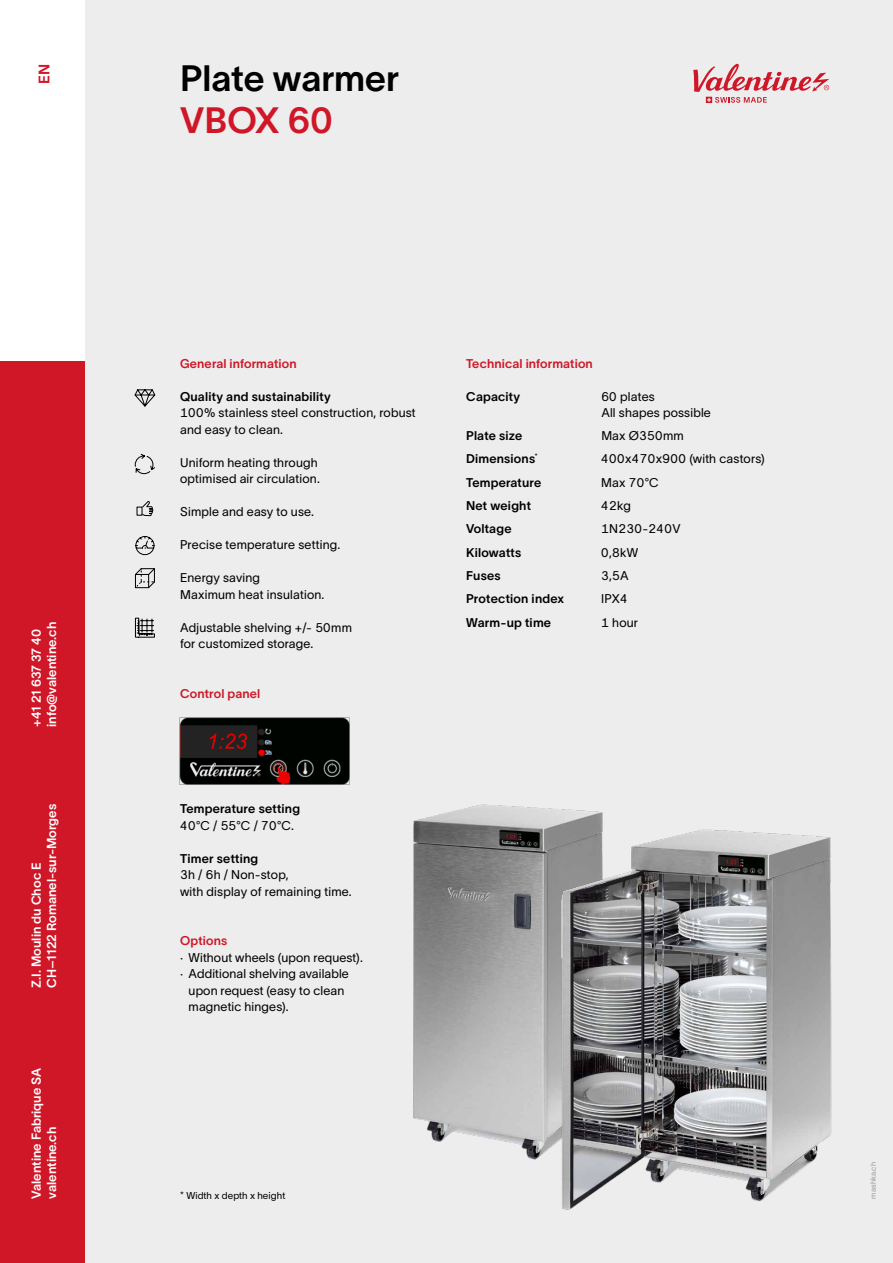
<style>
.page{position:relative;width:893px;height:1263px;background:#fff}
.page>*{position:absolute;margin:0;border:0;box-sizing:border-box;transform-origin:0 0}
.t1{font:36px "TWK Lausanne 600";color:#000}
.t2{font:36px "TWK Lausanne 600";color:#cf1728}
.t3{font:15px "TWK Lausanne 600";color:#cf1728}
.t4{font:12.75px/15.3px "TWK Lausanne 600";color:#fff}
.t5{font:12.45px/16.5px "TWK Lausanne 300";letter-spacing:.015em;color:#000}
.t6{font:12.45px "TWK Lausanne 600";letter-spacing:.015em;color:#000}
.t7{font:12.45px "TWK Lausanne 600";letter-spacing:.01em;color:#cf1728}
.t8{font:9.75px "TWK Lausanne 300";letter-spacing:.01em;color:#000}
.t9{font:7.5px "TWK Lausanne 300";letter-spacing:.01em;color:#9d9d9c}
</style>
<div class="page">
<div style="left:85px;top:0;width:808px;height:1263px;background:#ededed"></div>
<svg style="left:134px;top:389px;width:22px;height:18px"></svg>
<svg style="left:134px;top:453px;width:21px;height:21px"></svg>
<svg style="left:142px;top:501px;width:12px;height:15px"></svg>
<svg style="left:135px;top:536px;width:20px;height:19px"></svg>
<svg style="left:134px;top:568px;width:21px;height:21px"></svg>
<svg style="left:135px;top:617px;width:20px;height:21px"></svg>
<img style="left:179px;top:718px;width:171px;height:66px">
<img style="left:413px;top:804px;width:190px;height:356px">
<img style="left:545px;top:817px;width:287px;height:393px">
<div style="left:0;top:361px;width:85px;height:902px;background:#cf1728"></div>
<svg style="left:693px;top:63px;width:136px;height:40px"></svg>
<p class="t3" style="left:34px;top:84px;width:22px;rotate:-90deg">EN</p>
<p class="t4" style="left:28px;top:727px;width:106px;rotate:-90deg">+41 21 637 37 40 info@valentine.ch</p>
<p class="t4" style="left:28px;top:988px;width:185px;rotate:-90deg">Z.I. Moulin du Choc E<br>CH–1122 Romanel-sur-Morges</p>
<p class="t4" style="left:28px;top:1198px;width:132px;rotate:-90deg">Valentine Fabrique SA valentine.ch</p>
<h1 class="t1" style="left:180px;top:53px;width:220px">Plate warmer</h1>
<h1 class="t2" style="left:180px;top:95px;width:154px">VBOX 60</h1>
<p class="t7" style="left:180px;top:354px;width:118px">General information</p>
<p class="t6" style="left:180px;top:387px;width:152px">Quality and sustainability</p>
<p class="t5" style="left:180px;top:403px;width:237px">100% stainless steel construction, robust and easy to clean.</p>
<p class="t5" style="left:180px;top:453px;width:141px">Uniform heating through optimised air circulation.</p>
<p class="t5" style="left:180px;top:502px;width:135px">Simple and easy to use.</p>
<p class="t5" style="left:180px;top:535px;width:162px">Precise temperature setting.</p>
<p class="t5" style="left:180px;top:568px;width:146px">Energy saving<br>Maximum heat insulation.</p>
<p class="t5" style="left:180px;top:618px;width:173px">Adjustable shelving +/- 50mm for customized storage.</p>
<p class="t7" style="left:180px;top:684px;width:82px">Control panel</p>
<p class="t6" style="left:180px;top:800px;width:121px">Temperature setting</p>
<p class="t5" style="left:180px;top:816px;width:115px">40°C / 55°C / 70°C.</p>
<p class="t6" style="left:180px;top:849px;width:80px">Timer setting</p>
<p class="t5" style="left:180px;top:865px;width:173px">3h / 6h / Non-stop,<br>with display of remaining time.</p>
<p class="t7" style="left:180px;top:932px;width:49px">Options</p>
<p class="t5" style="left:180px;top:948px;width:184px">· Without wheels (upon request). · Additional shelving available</p>
<p class="t5" style="left:189px;top:981px;width:157px">upon request (easy to clean magnetic hinges).</p>
<p class="t7" style="left:466px;top:354px;width:128px">Technical information</p>
<p class="t6" style="left:466px;top:388px;width:56px">Capacity</p>
<p class="t5" style="left:601px;top:388px;width:111px;line-height:15.3px">60 plates<br>All shapes possible</p>
<p class="t6" style="left:466px;top:427px;width:58px">Plate size</p>
<p class="t5" style="left:601px;top:426px;width:84px">Max Ø350mm</p>
<p class="t6" style="left:466px;top:450px;width:73px">Dimensions<sup>*</sup></p>
<p class="t5" style="left:601px;top:450px;width:165px">400x470x900 (with castors)</p>
<p class="t6" style="left:466px;top:473px;width:77px">Temperature</p>
<p class="t5" style="left:601px;top:473px;width:59px">Max 70°C</p>
<p class="t6" style="left:466px;top:497px;width:66px">Net weight</p>
<p class="t5" style="left:601px;top:496px;width:31px">42kg</p>
<p class="t6" style="left:466px;top:520px;width:47px">Voltage</p>
<p class="t5" style="left:601px;top:520px;width:81px">1N230-240V</p>
<p class="t6" style="left:466px;top:544px;width:57px">Kilowatts</p>
<p class="t5" style="left:601px;top:543px;width:38px">0,8kW</p>
<p class="t6" style="left:466px;top:567px;width:36px">Fuses</p>
<p class="t5" style="left:601px;top:567px;width:29px">3,5A</p>
<p class="t6" style="left:466px;top:590px;width:100px">Protection index</p>
<p class="t5" style="left:601px;top:590px;width:28px">IPX4</p>
<p class="t6" style="left:466px;top:614px;width:87px">Warm-up time</p>
<p class="t5" style="left:601px;top:613px;width:38px">1 hour</p>
<p class="t8" style="left:180px;top:1189px;width:107px">* Width x depth x height</p>
<p class="t9" style="left:868px;top:1198px;width:38px;rotate:-90deg">mashka.ch</p>
</div>
